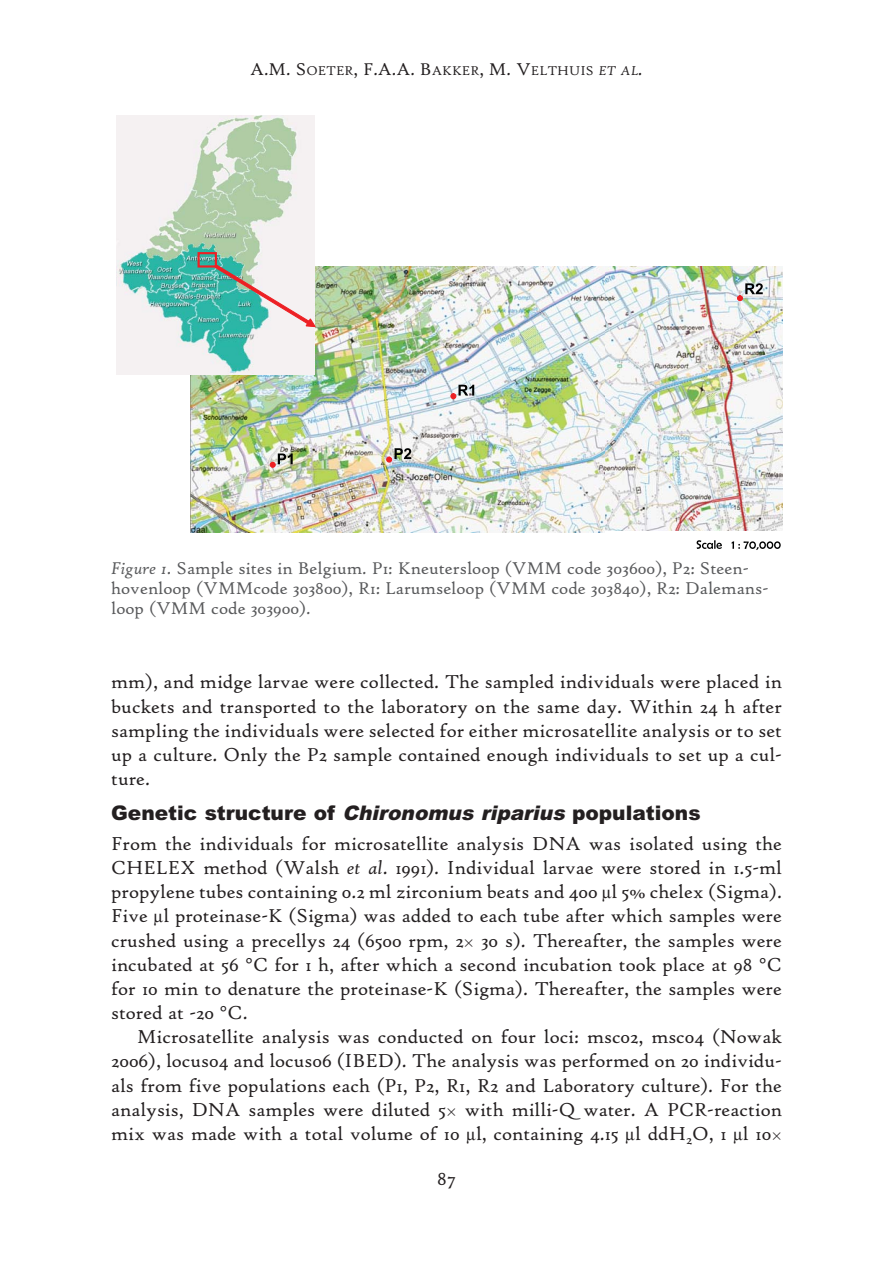
<style>
.page{position:relative;width:893px;height:1263px;background:#fff}
.page>*{position:absolute;margin:0;border:0;box-sizing:border-box;transform-origin:0 0}
.t1{font:20.1px/24.2px "High Tower Text";color:#231f20;text-align:justify}
.t2{font:900 20.1px "Arial";color:#231f20}
.t3{font:18.3px/19.8px "High Tower Text";color:#58595b}
.t4{font:18.3px "High Tower Text";color:#231f20}
.s1{font-size:13.65px}
.s2{font-style:italic;font-size:13.65px}
.s3{font-style:italic}
</style>
<div class="page">
<img style="left:605px;top:427px;width:177px;height:103px">
<img style="left:605px;top:266px;width:177px;height:161px">
<svg style="left:737px;top:283px;width:26px;height:18px"></svg>
<img style="left:190px;top:266px;width:415px;height:267px">
<svg style="left:270px;top:453px;width:23px;height:15px"></svg>
<svg style="left:450px;top:385px;width:24px;height:14px"></svg>
<svg style="left:386px;top:448px;width:25px;height:15px"></svg>
<img style="left:117px;top:115px;width:197px;height:259px">
<div style="left:197px;top:252px;width:20px;height:16px;border:2px solid #ed2024"></div>
<img style="left:214px;top:264px;width:102px;height:63px">
<svg style="left:696px;top:540px;width:26px;height:9px"></svg>
<svg style="left:731px;top:541px;width:50px;height:9px"></svg>
<p class="t4" style="left:250px;top:62px;width:394px">A.M. S<span class="s1">OETER</span>, F.A.A. B<span class="s1">AKKER</span>, M. V<span class="s1">ELTHUIS</span> <span class="s2">ET AL</span><span class="s3">.</span></p>
<p class="t3" style="left:111px;top:560px;width:659px"><span class="s3">Figure 1</span>. Sample sites in Belgium. P1: Kneutersloop (VMM code 303600), P2: Steen&shy;hovenloop (VMMcode 303800), R1: Larumseloop (VMM code 303840), R2: Dalemans&shy;loop (VMM code 303900).</p>
<p class="t1" style="left:111px;top:672px;width:672px">mm), and midge larvae were collected. The sampled individuals were placed in buckets and transported to the laboratory on the same day. Within 24 h after sampling the individuals were selected for either microsatellite analysis or to set up a culture. Only the P2 sample contained enough individuals to set up a cul&shy;ture.</p>
<p class="t2" style="left:111px;top:805px;width:591px">Genetic structure of <span class="s3">Chironomus riparius</span> populations</p>
<p class="t1" style="left:111px;top:833px;width:672px">From the individuals for microsatellite analysis DNA was isolated using the CHELEX method (Walsh <span class="s3">et al</span>. 1991). Individual larvae were stored in 1.5-ml propylene tubes containing 0.2 ml zirconium beats and 400 l 5% chelex (Sigma).<br>Five l proteinase-K (Sigma) was added to each tube after which samples were crushed using a precellys 24 (6500 rpm, 2× 30 s). Thereafter, the samples were incubated at 56 °C for 1 h, after which a second incubation took place at 98 °C for 10 min to denature the proteinase-K (Sigma). Thereafter, the samples were stored at -20 °C.</p>
<p class="t1" style="left:111px;top:1027px;width:672px;text-indent:26px">Microsatellite analysis was conducted on four loci: msc02, msc04 (Nowak 2006), locus04 and locus06 (IBED). The analysis was performed on 20 individu&shy;als from five populations each (P1, P2, R1, R2 and Laboratory culture). For the analysis, DNA samples were diluted 5× with milli-Q water. A PCR-reaction mix was made with a total volume of 10 l, containing 4.15 l ddH<sub>2</sub>O, 1 l 10×</p>
<p class="t1" style="left:437px;top:1168px;width:20px">87</p>
</div>
